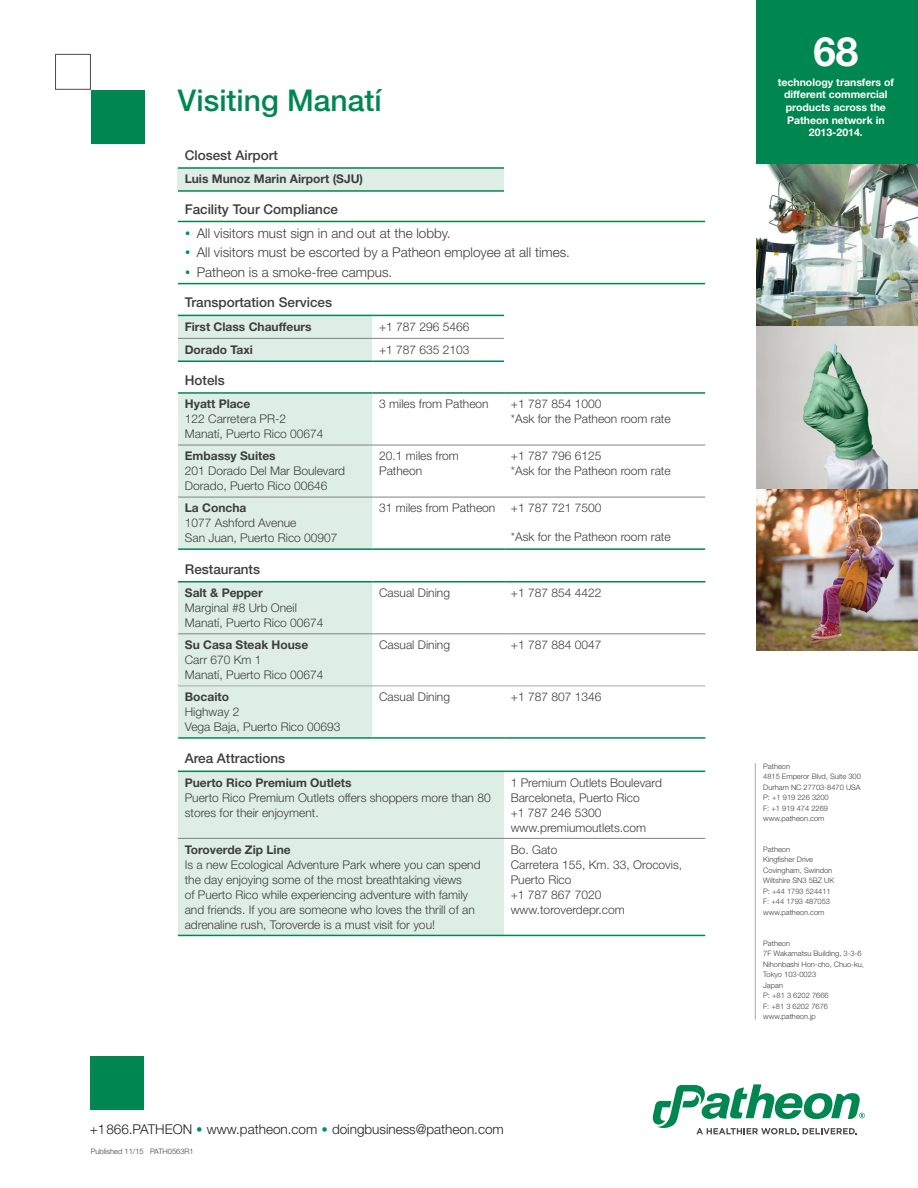
<style>
.page{position:relative;width:918px;height:1188px;background:#fff}
.page>*{position:absolute;margin:0;border:0;box-sizing:border-box;transform-origin:0 0}
.t1{font:700 40.5px "Helvetica Neue LT Std";color:#fff}
.t2{font:500 30px "Helvetica Neue LT Std";color:#008751}
.t3{font:300 13.5px/19.5px "Helvetica Neue LT Std";color:#3e3e3f}
.t4{font:500 13.5px "Helvetica Neue LT Std";color:#3e3e3f}
.t5{font:300 13.5px "Helvetica Neue LT Std";color:#231f20}
.t6{font:300 12px/15px "Helvetica Neue LT Std";color:#3e3e3f}
.t7{font:700 12px "Helvetica Neue LT Std";color:#3e3e3f}
.t8{font:700 10.5px/12.6px "Helvetica Neue LT Std";color:#fff;text-align:center}
.t9{font:300 7.5px/10.5px "Helvetica Neue LT Std";color:#3e3e3f}
</style>
<div class="page">
<div style="left:756px;top:0;width:162px;height:621px;background:#008751"></div>
<svg style="left:653px;top:1084px;width:212px;height:50px"></svg>
<img style="left:756px;top:164px;width:162px;height:162px">
<img style="left:756px;top:488px;width:162px;height:162px">
<div style="left:55px;top:54px;width:36px;height:36px;border:1px solid #4b4c4d"></div>
<div style="left:91px;top:90px;width:54px;height:54px;background:#008751"></div>
<hr style="left:755px;top:763px;width:1px;height:257px;background:#a8a9ad">
<div style="left:90px;top:1056px;width:54px;height:54px;background:#008751"></div>
<div style="left:178px;top:316px;width:194px;height:45px;background:#deede6"></div>
<hr style="left:178px;top:338px;width:194px;height:1px;background:#808285">
<hr style="left:372px;top:338px;width:132px;height:1px;background:#808285">
<hr style="left:178px;top:315px;width:194px;height:1px;background:#008751">
<hr style="left:372px;top:315px;width:132px;height:1px;background:#008751">
<hr style="left:178px;top:361px;width:194px;height:1px;background:#008751">
<hr style="left:372px;top:361px;width:132px;height:1px;background:#008751">
<div style="left:178px;top:394px;width:194px;height:154px;background:#deede6"></div>
<hr style="left:178px;top:445px;width:194px;height:1px;background:#808285">
<hr style="left:372px;top:445px;width:132px;height:1px;background:#808285">
<hr style="left:504px;top:445px;width:201px;height:1px;background:#808285">
<hr style="left:372px;top:497px;width:132px;height:1px;background:#808285">
<hr style="left:504px;top:497px;width:201px;height:1px;background:#808285">
<hr style="left:178px;top:497px;width:194px;height:1px;background:#808285">
<hr style="left:178px;top:392px;width:194px;height:2px;background:#008751">
<hr style="left:372px;top:392px;width:132px;height:2px;background:#008751">
<hr style="left:504px;top:392px;width:201px;height:2px;background:#008751">
<hr style="left:178px;top:548px;width:194px;height:2px;background:#008751">
<hr style="left:372px;top:548px;width:132px;height:2px;background:#008751">
<hr style="left:504px;top:548px;width:201px;height:2px;background:#008751">
<div style="left:178px;top:772px;width:326px;height:163px;background:#deede6"></div>
<hr style="left:178px;top:838px;width:326px;height:1px;background:#808285">
<hr style="left:504px;top:838px;width:201px;height:1px;background:#808285">
<hr style="left:178px;top:771px;width:326px;height:1px;background:#008751">
<hr style="left:504px;top:771px;width:201px;height:1px;background:#008751">
<hr style="left:178px;top:935px;width:326px;height:1px;background:#008751">
<hr style="left:504px;top:935px;width:201px;height:1px;background:#008751">
<div style="left:178px;top:583px;width:194px;height:154px;background:#deede6"></div>
<hr style="left:178px;top:634px;width:194px;height:1px;background:#808285">
<hr style="left:372px;top:634px;width:132px;height:1px;background:#808285">
<hr style="left:504px;top:634px;width:201px;height:1px;background:#808285">
<hr style="left:178px;top:686px;width:194px;height:1px;background:#a8a9ad">
<hr style="left:372px;top:686px;width:132px;height:1px;background:#a8a9ad">
<hr style="left:504px;top:686px;width:201px;height:1px;background:#a8a9ad">
<hr style="left:178px;top:581px;width:194px;height:2px;background:#008751">
<hr style="left:372px;top:581px;width:132px;height:2px;background:#008751">
<hr style="left:504px;top:581px;width:201px;height:2px;background:#008751">
<hr style="left:178px;top:737px;width:194px;height:2px;background:#008751">
<hr style="left:372px;top:737px;width:132px;height:2px;background:#008751">
<hr style="left:504px;top:737px;width:201px;height:2px;background:#008751">
<div style="left:178px;top:168px;width:326px;height:23px;background:#deede6"></div>
<hr style="left:178px;top:167px;width:326px;height:2px;background:#008751">
<hr style="left:178px;top:190px;width:326px;height:2px;background:#008751">
<hr style="left:178px;top:221px;width:527px;height:1px;background:#008751">
<hr style="left:178px;top:283px;width:527px;height:1px;background:#008751">
<img style="left:756px;top:326px;width:162px;height:162px">
<h2 class="t2" style="left:178px;top:83px;width:205px">Visiting Manatí</h2>
<p class="t4" style="left:185px;top:147px;width:95px">Closest Airport</p>
<p class="t7" style="left:185px;top:172px;width:180px">Luis Munoz Marin Airport (SJU)</p>
<p class="t4" style="left:185px;top:201px;width:155px">Facility Tour Compliance</p>
<p class="t3" style="left:197px;top:223px;width:375px">All visitors must sign in and out at the lobby.<br>All visitors must be escorted by a Patheon employee at all times.<br>Patheon is a smoke-free campus.</p>
<p class="t4" style="left:185px;top:295px;width:149px">Transportation Services</p>
<p class="t7" style="left:185px;top:319px;width:128px">First Class Chauffeurs</p>
<p class="t6" style="left:379px;top:319px;width:92px">+1 787 296 5466</p>
<p class="t7" style="left:185px;top:342px;width:70px">Dorado Taxi</p>
<p class="t6" style="left:379px;top:342px;width:92px">+1 787 635 2103</p>
<p class="t4" style="left:185px;top:372px;width:42px">Hotels</p>
<p class="t7" style="left:185px;top:397px;width:67px">Hyatt Place</p>
<p class="t6" style="left:185px;top:411px;width:140px">122 Carretera PR-2<br>Manatí, Puerto Rico 00674</p>
<p class="t6" style="left:379px;top:396px;width:111px">3 miles from Patheon</p>
<p class="t6" style="left:511px;top:396px;width:161px">+1 787 854 1000<br>*Ask for the Patheon room rate</p>
<p class="t7" style="left:185px;top:449px;width:92px">Embassy Suites</p>
<p class="t6" style="left:185px;top:463px;width:162px">201 Dorado Del Mar Boulevard<br>Dorado, Puerto Rico 00646</p>
<p class="t7" style="left:185px;top:501px;width:63px">La Concha</p>
<p class="t6" style="left:185px;top:515px;width:154px">1077 Ashford Avenue<br>San Juan, Puerto Rico 00907</p>
<p class="t4" style="left:185px;top:561px;width:77px">Restaurants</p>
<p class="t7" style="left:185px;top:585px;width:79px">Salt &amp; Pepper</p>
<p class="t6" style="left:185px;top:600px;width:140px">Marginal #8 Urb Oneil<br>Manatí, Puerto Rico 00674</p>
<p class="t7" style="left:185px;top:637px;width:125px">Su Casa Steak House</p>
<p class="t6" style="left:185px;top:652px;width:140px">Carr 670 Km 1<br>Manatí, Puerto Rico 00674</p>
<p class="t7" style="left:185px;top:690px;width:46px">Bocaito</p>
<p class="t6" style="left:185px;top:704px;width:157px">Highway 2<br>Vega Baja, Puerto Rico 00693</p>
<p class="t6" style="left:379px;top:448px;width:81px">20.1 miles from<br>Patheon</p>
<p class="t6" style="left:511px;top:448px;width:161px">+1 787 796 6125<br>*Ask for the Patheon room rate</p>
<p class="t6" style="left:379px;top:500px;width:118px">31 miles from Patheon</p>
<p class="t6" style="left:511px;top:500px;width:92px">+1 787 721 7500</p>
<p class="t6" style="left:511px;top:529px;width:161px">*Ask for the Patheon room rate</p>
<p class="t6" style="left:379px;top:585px;width:72px">Casual Dining</p>
<p class="t6" style="left:511px;top:585px;width:92px">+1 787 854 4422</p>
<p class="t6" style="left:379px;top:637px;width:72px">Casual Dining</p>
<p class="t6" style="left:511px;top:637px;width:92px">+1 787 884 0047</p>
<p class="t6" style="left:379px;top:689px;width:72px">Casual Dining</p>
<p class="t6" style="left:511px;top:689px;width:92px">+1 787 807 1346</p>
<p class="t4" style="left:185px;top:751px;width:102px">Area Attractions</p>
<p class="t7" style="left:185px;top:775px;width:168px">Puerto Rico Premium Outlets</p>
<p class="t6" style="left:185px;top:790px;width:308px">Puerto Rico Premium Outlets offers shoppers more than 80 stores for their enjoyment.</p>
<p class="t7" style="left:185px;top:842px;width:108px">Toroverde Zip Line</p>
<p class="t6" style="left:185px;top:857px;width:297px">Is a new Ecological Adventure Park where you can spend the day enjoying some of the most breathtaking views<br>of Puerto Rico while experiencing adventure with family and friends. If you are someone who loves the thrill of an adrenaline rush, Toroverde is a must visit for you!</p>
<p class="t6" style="left:511px;top:775px;width:153px">1 Premium Outlets Boulevard<br>Barceloneta, Puerto Rico<br>+1 787 246 5300 www.premiumoutlets.com</p>
<p class="t6" style="left:511px;top:842px;width:173px">Bo. Gato<br>Carretera 155, Km. 33, Orocovis,<br>Puerto Rico<br>+1 787 867 7020 www.toroverdepr.com</p>
<p class="t5" style="left:90px;top:1121px;width:416px">+1 866.PATHEON www.patheon.com doingbusiness@patheon.com</p>
<p class="t9" style="left:91px;top:1146px;width:104px">Published 11/15 PATH0563R1</p>
<h1 class="t1" style="left:813px;top:27px;width:47px">68</h1>
<p class="t8" style="left:778px;top:75px;width:118px">technology transfers of different commercial products across the<br>Patheon network in<br>2013-2014.</p>
<p class="t9" style="left:763px;top:760px;width:99px">Patheon<br>4815 Emperor Blvd, Suite 300<br>Durham NC 27703-8470 USA<br>P: +1 919 226 3200<br>F: +1 919 474 2269 www.patheon.com</p>
<p class="t9" style="left:763px;top:844px;width:73px">Patheon<br>Kingfisher Drive<br>Covingham, Swindon<br>Wiltshire SN3 5BZ UK<br>P: +44 1793 524411<br>F: +44 1793 487053 www.patheon.com</p>
<p class="t9" style="left:763px;top:937px;width:102px">Patheon<br>7F Wakamatsu Building, 3-3-6<br>Nihonbashi Hon-cho, Chuo-ku,<br>Tokyo 103-0023<br>Japan<br>P: +81 3 6202 7666<br>F: +81 3 6202 7676 www.patheon.jp</p>
</div>
